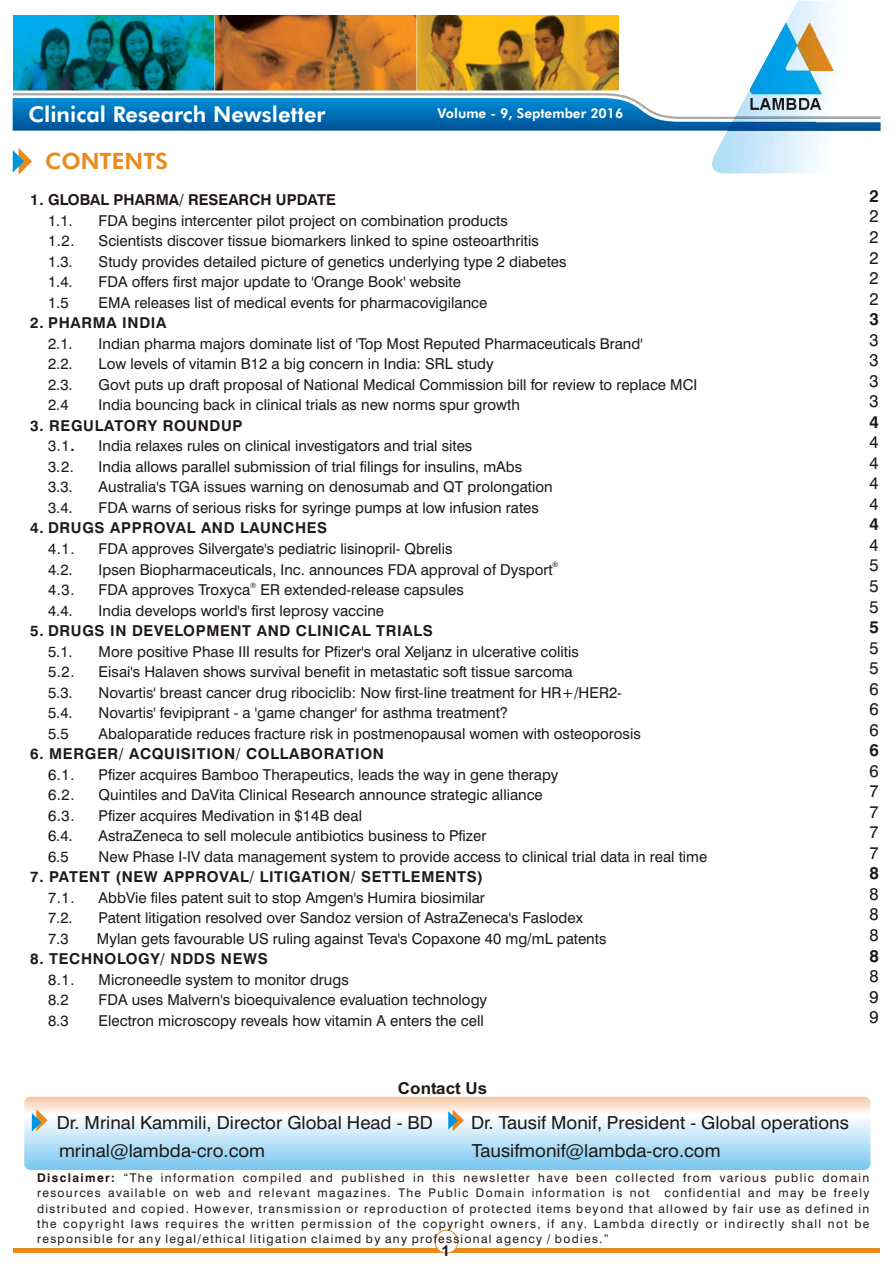
<style>
.page{position:relative;width:894px;height:1263px;background:#fff}
.page>*{position:absolute;margin:0;border:0;box-sizing:border-box;transform-origin:0 0}
.t1{font:22.5px "Futura Hv BT";color:#eb8a1c}
.t2{font:21.9px "Futura Hv BT";color:#fff}
.t3{font:18px/28.2px "Swis 721 BT";color:#1f1a17}
.t4{font:17.1px/20.5px "Swis 721 BT";color:#1f1a17;text-align:justify}
.t5{font:700 17.1px "Swis 721 BT";color:#1f1a17}
.t6{font:700 16.5px "Arial";color:#1f1a17}
.t7{font:15px "Swis 721 BT";color:#1f1a17}
.t8{font:700 15px/20.5px "Swis 721 BT";letter-spacing:.045em;color:#1f1a17}
.t9{font:700 15px "Swis 721 BT";color:#1f1a17}
.t10{font:700 15px "Arial";color:#1f1a17}
.t11{font:13.5px "Futura Hv BT";color:#fff}
.t12{font:12px/15.1px "Swis 721 BT";letter-spacing:.11em;color:#1f1a17;text-align:justify}
.t13{font:7.5px "Swis 721 BT";color:#1f1a17}
.s1{font-weight:400}
.s2{font-weight:700}
</style>
<div class="page">
<svg style="left:13px;top:148px;width:19px;height:27px"></svg>
<div style="left:13px;top:1248px;width:867px;height:5px;background:#eb8a1c"></div>
<div style="left:435px;top:1230px;width:23px;height:24px;background:#fff;border:1px solid #eb8a1c;border-radius:50%"></div>
<svg style="left:12px;top:93px;width:691px;height:38px;background:#2e86bf"></svg>
<img style="left:703px;top:0;width:181px;height:174px">
<img style="left:13px;top:15px;width:606px;height:76px">
<svg style="left:24px;top:1097px;width:846px;height:73px;background:#c9e2ed"></svg>
<svg style="left:32px;top:1109px;width:16px;height:23px"></svg>
<svg style="left:448px;top:1109px;width:16px;height:22px"></svg>
<h2 class="t2" style="left:28px;top:106px;width:299px">Clinical Research Newsletter</h2>
<p class="t11" style="left:438px;top:107px;width:187px">Volume - 9, September 2016</p>
<h1 class="t1" style="left:45px;top:152px;width:124px">CONTENTS</h1>
<p class="t9" style="left:30px;top:194px;width:307px">1. GLOBAL PHARMA/ RESEARCH UPDATE</p>
<p class="t7" style="left:48px;top:215px;width:26px">1.1.</p>
<p class="t7" style="left:99px;top:215px;width:411px">FDA begins intercenter pilot project on combination products</p>
<p class="t7" style="left:48px;top:235px;width:28px">1.2.</p>
<p class="t7" style="left:99px;top:235px;width:442px">Scientists discover tissue biomarkers linked to spine osteoarthritis</p>
<p class="t7" style="left:48px;top:255px;width:26px">1.3.</p>
<p class="t7" style="left:99px;top:255px;width:469px">Study provides detailed picture of genetics underlying type 2 diabetes</p>
<p class="t7" style="left:48px;top:276px;width:26px">1.4.</p>
<p class="t7" style="left:99px;top:276px;width:364px">FDA offers first major update to 'Orange Book' website</p>
<p class="t7" style="left:48px;top:296px;width:22px">1.5</p>
<p class="t7" style="left:99px;top:296px;width:390px">EMA releases list of medical events for pharmacovigilance</p>
<p class="t8" style="left:30px;top:314px;width:138px">2. PHARMA INDIA</p>
<p class="t7" style="left:48px;top:337px;width:26px">2.1.</p>
<p class="t7" style="left:99px;top:337px;width:546px">Indian pharma majors dominate list of 'Top Most Reputed Pharmaceuticals Brand'</p>
<p class="t7" style="left:48px;top:358px;width:26px">2.2.</p>
<p class="t7" style="left:99px;top:358px;width:397px">Low levels of vitamin B12 a big concern in India: SRL study</p>
<p class="t7" style="left:48px;top:378px;width:26px">2.3.</p>
<p class="t7" style="left:99px;top:378px;width:600px">Govt puts up draft proposal of National Medical Commission bill for review to replace MCI</p>
<p class="t7" style="left:48px;top:399px;width:22px">2.4</p>
<p class="t7" style="left:99px;top:399px;width:423px">India bouncing back in clinical trials as new norms spur growth</p>
<p class="t8" style="left:48px;top:417px;width:196px;text-indent:-18px">3. REGULATORY ROUNDUP<br><span class="s1">3.1</span>.</p>
<p class="t7" style="left:99px;top:440px;width:375px">India relaxes rules on clinical investigators and trial sites</p>
<p class="t7" style="left:48px;top:460px;width:27px">3.2.</p>
<p class="t7" style="left:99px;top:460px;width:425px">India allows parallel submission of trial filings for insulins, mAbs</p>
<p class="t7" style="left:48px;top:481px;width:26px">3.3.</p>
<p class="t7" style="left:99px;top:481px;width:455px">Australia's TGA issues warning on denosumab and QT prolongation</p>
<p class="t7" style="left:48px;top:501px;width:26px">3.4.</p>
<p class="t7" style="left:99px;top:501px;width:442px">FDA warns of serious risks for syringe pumps at low infusion rates</p>
<p class="t8" style="left:30px;top:519px;width:299px">4. DRUGS APPROVAL AND LAUNCHES</p>
<p class="t7" style="left:48px;top:542px;width:28px">4.1.</p>
<p class="t7" style="left:99px;top:542px;width:355px">FDA approves Silvergate's pediatric lisinopril- Qbrelis</p>
<p class="t13" style="left:552px;top:561px;width:8px">®</p>
<p class="t7" style="left:48px;top:563px;width:26px">4.2.</p>
<p class="t7" style="left:99px;top:563px;width:455px">Ipsen Biopharmaceuticals, Inc. announces FDA approval of Dysport</p>
<p class="t13" style="left:250px;top:582px;width:8px">®</p>
<p class="t7" style="left:48px;top:584px;width:28px">4.3.</p>
<p class="t7" style="left:99px;top:584px;width:367px">FDA approves Troxyca ER extended-release capsules</p>
<p class="t7" style="left:48px;top:605px;width:26px">4.4.</p>
<p class="t7" style="left:99px;top:605px;width:287px">India develops world's first leprosy vaccine</p>
<p class="t8" style="left:30px;top:622px;width:404px">5. DRUGS IN DEVELOPMENT AND CLINICAL TRIALS</p>
<p class="t7" style="left:48px;top:646px;width:26px">5.1.</p>
<p class="t7" style="left:99px;top:646px;width:482px">More positive Phase III results for Pfizer's oral Xeljanz in ulcerative colitis</p>
<p class="t7" style="left:48px;top:666px;width:28px">5.2.</p>
<p class="t7" style="left:99px;top:666px;width:476px">Eisai's Halaven shows survival benefit in metastatic soft tissue sarcoma</p>
<p class="t7" style="left:48px;top:687px;width:26px">5.3.</p>
<p class="t7" style="left:99px;top:687px;width:525px">Novartis' breast cancer drug ribociclib: Now first-line treatment for HR+/HER2-</p>
<p class="t7" style="left:48px;top:707px;width:26px">5.4.</p>
<p class="t7" style="left:99px;top:707px;width:411px">Novartis' fevipiprant - a 'game changer' for asthma treatment?</p>
<p class="t7" style="left:48px;top:728px;width:22px">5.5</p>
<p class="t7" style="left:99px;top:728px;width:544px">Abaloparatide reduces fracture risk in postmenopausal women with osteoporosis</p>
<p class="t8" style="left:30px;top:745px;width:355px">6. MERGER/ ACQUISITION/ COLLABORATION</p>
<p class="t7" style="left:48px;top:769px;width:28px">6.1.</p>
<p class="t7" style="left:99px;top:769px;width:461px">Pfizer acquires Bamboo Therapeutics, leads the way in gene therapy</p>
<p class="t7" style="left:48px;top:789px;width:28px">6.2.</p>
<p class="t7" style="left:99px;top:789px;width:446px">Quintiles and DaVita Clinical Research announce strategic alliance</p>
<p class="t7" style="left:48px;top:810px;width:28px">6.3.</p>
<p class="t7" style="left:99px;top:810px;width:265px">Pfizer acquires Medivation in $14B deal</p>
<p class="t7" style="left:48px;top:830px;width:26px">6.4.</p>
<p class="t7" style="left:99px;top:830px;width:389px">AstraZeneca to sell molecule antibiotics business to Pfizer</p>
<p class="t7" style="left:48px;top:851px;width:22px">6.5</p>
<p class="t7" style="left:99px;top:851px;width:610px">New Phase I-IV data management system to provide access to clinical trial data in real time</p>
<p class="t8" style="left:30px;top:868px;width:454px">7. PATENT (NEW APPROVAL/ LITIGATION/ SETTLEMENTS)</p>
<p class="t7" style="left:48px;top:892px;width:28px">7.1.</p>
<p class="t7" style="left:99px;top:892px;width:388px">AbbVie files patent suit to stop Amgen's Humira biosimilar</p>
<p class="t7" style="left:48px;top:912px;width:26px">7.2.</p>
<p class="t7" style="left:99px;top:912px;width:486px">Patent litigation resolved over Sandoz version of AstraZeneca's Faslodex</p>
<p class="t7" style="left:48px;top:933px;width:22px">7.3</p>
<p class="t7" style="left:97px;top:933px;width:511px">Mylan gets favourable US ruling against Teva's Copaxone 40 mg/mL patents</p>
<p class="t8" style="left:30px;top:950px;width:239px">8. TECHNOLOGY/ NDDS NEWS</p>
<p class="t7" style="left:48px;top:974px;width:28px">8.1.</p>
<p class="t7" style="left:99px;top:974px;width:252px">Microneedle system to monitor drugs</p>
<p class="t7" style="left:48px;top:994px;width:22px">8.2</p>
<p class="t7" style="left:99px;top:994px;width:390px">FDA uses Malvern's bioequivalence evaluation technology</p>
<p class="t7" style="left:48px;top:1015px;width:22px">8.3</p>
<p class="t7" style="left:99px;top:1015px;width:387px">Electron microscopy reveals how vitamin A enters the cell</p>
<p class="t6" style="left:398px;top:1082px;width:91px">Contact Us</p>
<p class="t3" style="left:57px;top:1110px;width:378px">Dr. Mrinal Kammili, Director Global Head - BD mrinal@lambda-cro.com</p>
<p class="t3" style="left:471px;top:1111px;width:379px">Dr. Tausif Monif, President - Global operations<br>Tausifmonif@lambda-cro.com</p>
<p class="t5" style="left:869px;top:189px;width:11px">2</p>
<p class="t4" style="left:869px;top:208px;width:11px">2<br>2<br>2<br>2<br>2</p>
<p class="t5" style="left:869px;top:312px;width:11px">3</p>
<p class="t4" style="left:869px;top:331px;width:11px">3<br>3<br>3<br>3</p>
<p class="t5" style="left:869px;top:415px;width:11px">4</p>
<p class="t4" style="left:869px;top:434px;width:11px">4<br>4<br>4<br>4</p>
<p class="t5" style="left:869px;top:517px;width:11px">4</p>
<p class="t4" style="left:869px;top:536px;width:11px">4<br>5<br>5<br>5</p>
<p class="t5" style="left:869px;top:620px;width:11px">5</p>
<p class="t4" style="left:869px;top:639px;width:11px">5<br>5<br>6<br>6<br>6</p>
<p class="t5" style="left:869px;top:743px;width:11px">6</p>
<p class="t4" style="left:869px;top:762px;width:11px">6<br>7<br>7<br>7<br>7</p>
<p class="t5" style="left:869px;top:866px;width:11px">8</p>
<p class="t4" style="left:869px;top:885px;width:11px">8<br>8<br>8</p>
<p class="t5" style="left:869px;top:949px;width:11px">8</p>
<p class="t4" style="left:869px;top:967px;width:11px">8<br>9<br>9</p>
<p class="t12" style="left:37px;top:1172px;width:834px"><span class="s2">Disclaimer:</span> “The information compiled and published in this newsletter have been collected from various public domain resources available on web and relevant magazines. The Public Domain information is not confidential and may be freely distributed and copied. However, transmission or reproduction of protected items beyond that allowed by fair use as defined in the copyright laws requires the written permission of the copyright owners, if any. Lambda directly or indirectly shall not be responsible for any legal/ethical litigation claimed by any professional agency / bodies.”</p>
<p class="t10" style="left:441px;top:1245px;width:10px">1</p>
</div>
